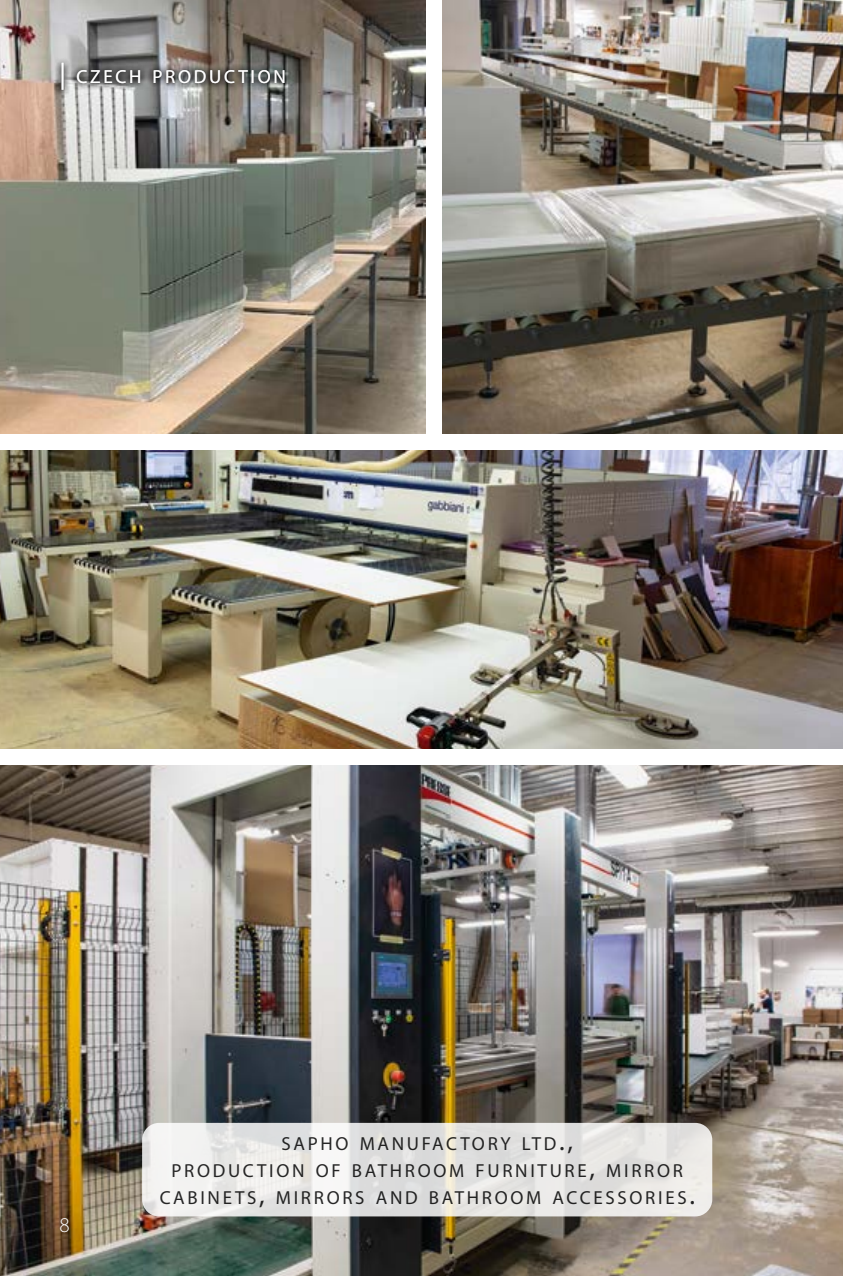
<style>
.page{position:relative;width:851px;height:1276px;background:#fff}
.page>*{position:absolute;margin:0;border:0;box-sizing:border-box;transform-origin:0 0}
.t1{font:300 21px "Myriad Pro";color:#fff}
.t2{font:18.9px/27px "Myriad Pro";letter-spacing:.145em;color:#000;text-align:center}
.t3{font:18.9px "Myriad Pro";letter-spacing:.145em;color:#fff}
.s1{font-size:27px}
</style>
<div class="page">
<img style="left:0;top:765px;width:842px;height:511px">
<img style="left:0;top:0;width:425px;height:434px">
<img style="left:442px;top:0;width:400px;height:434px">
<img style="left:0;top:451px;width:842px;height:297px">
<svg style="left:55px;top:57px;width:236px;height:40px;background:#797876"></svg>
<svg style="left:142px;top:1123px;width:570px;height:93px"></svg>
<p class="t3" style="left:60px;top:67px;width:228px"><span class="s1">|</span> CZECH PRODUCTION</p>
<p class="t1" style="left:60px;top:1213px;width:12px">8</p>
<p class="t2" style="left:159px;top:1130px;width:537px">SAPHO MANUFACTORY LTD<span class="s1">.,<br></span>PRODUCTION OF BATHROOM FURNITURE<span class="s1">,</span> MIRROR<br>CABINETS<span class="s1">,</span> MIRRORS AND BATHROOM ACCESSORIES<span class="s1">.</span></p>
</div>
